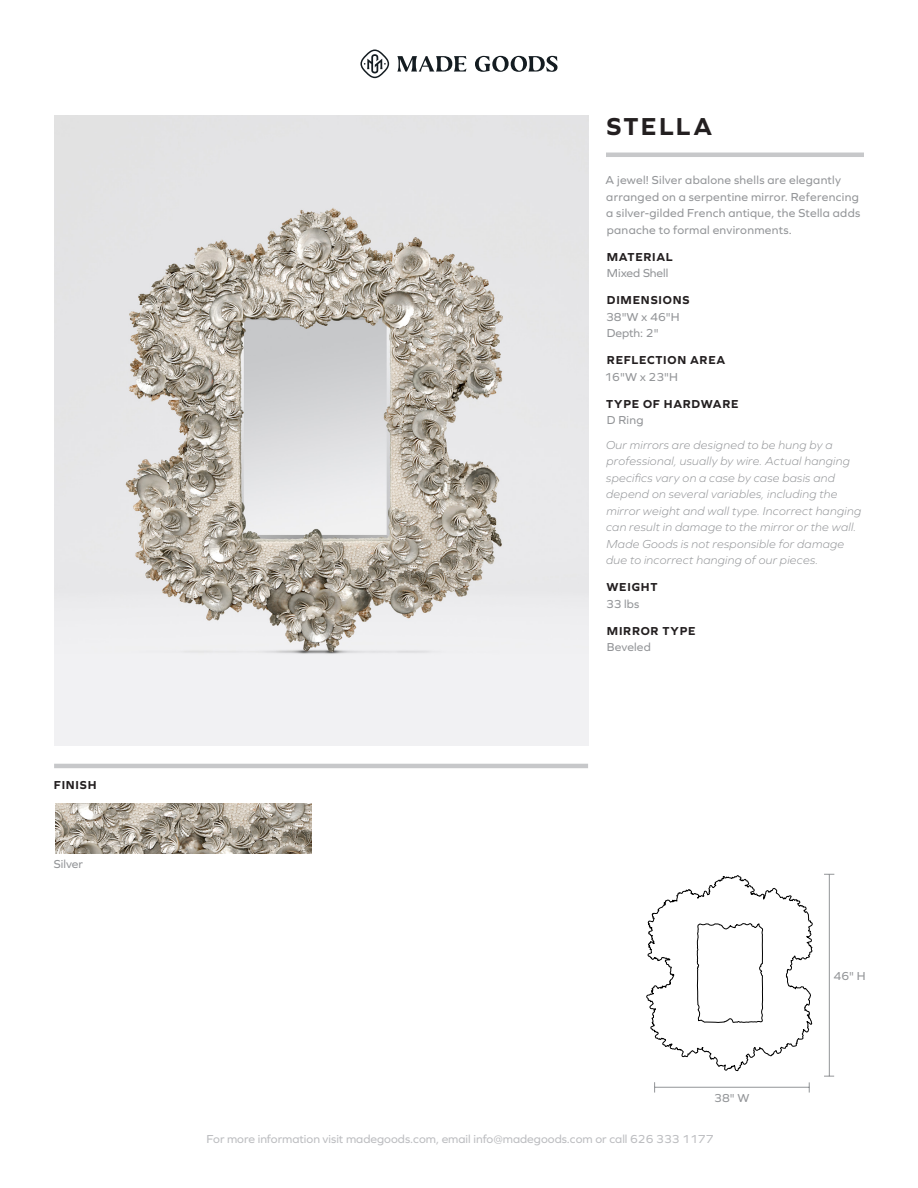
<style>
.page{position:relative;width:918px;height:1188px;background:#fff}
.page>*{position:absolute;margin:0;border:0;box-sizing:border-box;transform-origin:0 0}
.t1{font:700 25.5px "Graphie";letter-spacing:.08em;color:#231f20}
.t2{font:italic 300 12px/16.5px "Graphie";letter-spacing:.025em;color:#939598}
.t3{font:12px/16.5px "Graphie";letter-spacing:.02em;color:#939598}
.t4{font:12px "Graphie";color:#bcbdc0}
.t5{font:700 12px "Graphie";letter-spacing:.06em;color:#231f20}
.t6{font:12px/16.5px "Graphie";color:#939598}
</style>
<div class="page">
<hr style="left:606px;top:153px;width:258px;height:4px;background:#c7c8ca">
<svg style="left:397px;top:56px;width:161px;height:16px"></svg>
<svg style="left:360px;top:50px;width:29px;height:28px"></svg>
<hr style="left:54px;top:764px;width:534px;height:4px;background:#c7c8ca">
<hr style="left:829px;top:874px;width:1px;height:202px;background:#939598">
<img style="left:54px;top:116px;width:534px;height:629px">
<svg style="left:646px;top:875px;width:167px;height:218px"></svg>
<img style="left:55px;top:803px;width:257px;height:51px">
<p class="t5" style="left:54px;top:778px;width:44px">FINISH</p>
<p class="t3" style="left:54px;top:855px;width:31px">Silver</p>
<h1 class="t1" style="left:607px;top:111px;width:107px">STELLA</h1>
<p class="t3" style="left:606px;top:172px;width:256px">A jewel! Silver abalone shells are elegantly arranged on a serpentine mirror. Referencing a silver-gilded French antique, the Stella adds panache to formal environments.</p>
<p class="t5" style="left:607px;top:250px;width:67px">MATERIAL</p>
<p class="t6" style="left:607px;top:265px;width:63px">Mixed Shell</p>
<p class="t5" style="left:607px;top:293px;width:84px">DIMENSIONS</p>
<p class="t6" style="left:606px;top:308px;width:75px">38"W x 46"H<br>Depth: 2"</p>
<p class="t5" style="left:607px;top:353px;width:120px">REFLECTION AREA</p>
<p class="t3" style="left:605px;top:368px;width:75px">16"W x 23"H</p>
<p class="t5" style="left:606px;top:397px;width:134px">TYPE OF HARDWARE</p>
<p class="t3" style="left:607px;top:412px;width:38px">D Ring</p>
<p class="t2" style="left:606px;top:436px;width:257px">Our mirrors are designed to be hung by a professional, usually by wire. Actual hanging specifics vary on a case by case basis and depend on several variables, including the mirror weight and wall type. Incorrect hanging can result in damage to the mirror or the wall.<br>Made Goods is not responsible for damage due to incorrect hanging of our pieces.</p>
<p class="t5" style="left:607px;top:580px;width:52px">WEIGHT</p>
<p class="t3" style="left:606px;top:595px;width:35px">33 lbs</p>
<p class="t5" style="left:607px;top:624px;width:90px">MIRROR TYPE</p>
<p class="t3" style="left:607px;top:639px;width:46px">Beveled</p>
<p class="t3" style="left:714px;top:1089px;width:37px">38" W</p>
<p class="t4" style="left:207px;top:1132px;width:508px">For more information visit madegoods.com, email info@madegoods.com or call 626 333 1177</p>
<p class="t3" style="left:834px;top:967px;width:33px">46" H</p>
</div>
